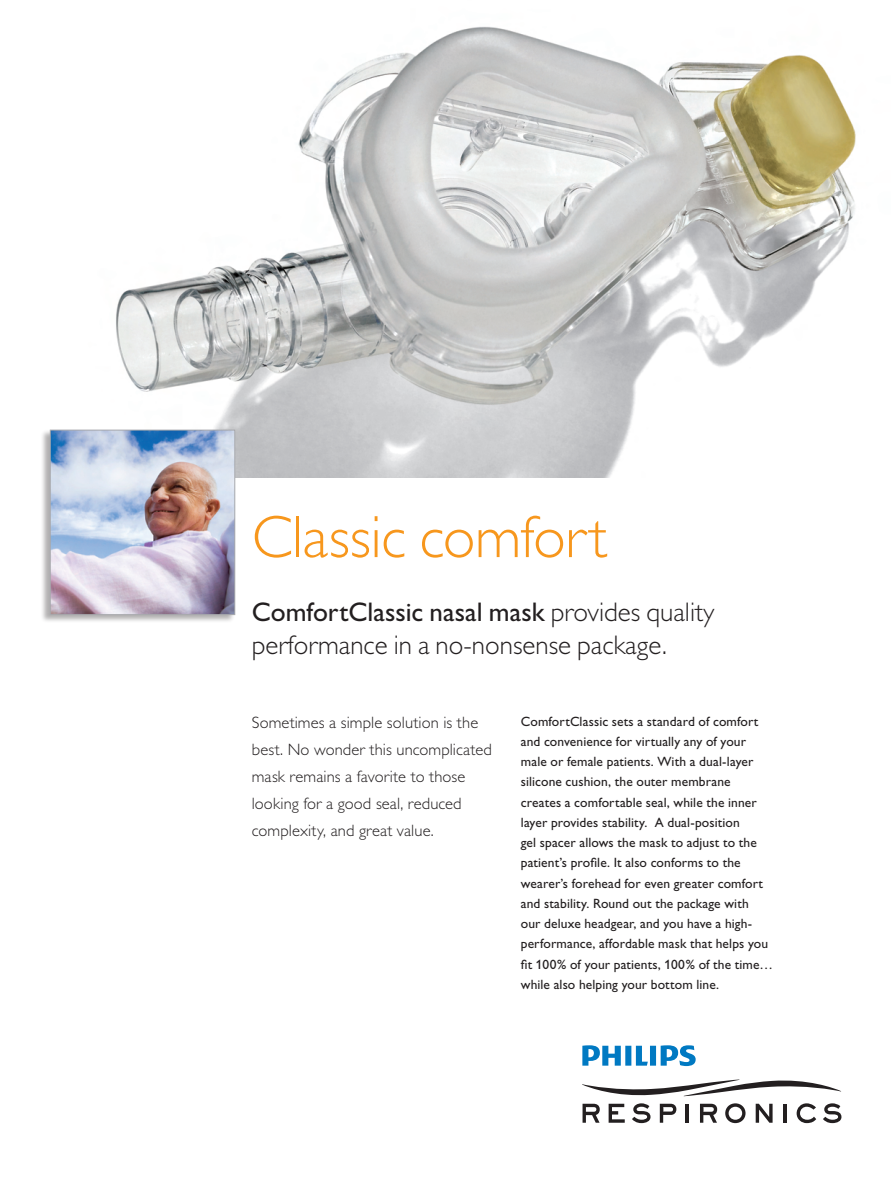
<style>
.page{position:relative;width:891px;height:1188px;background:#fff}
.page>*{position:absolute;margin:0;border:0;box-sizing:border-box;transform-origin:0 0}
._05_Headline_frontpa{font:300 60px "Gill Alt One";letter-spacing:-.01em;color:#f7971d}
._06_Sub_headline_fro{font:300 27px/33.8px "Gill Alt One";color:#231f20}
._04_introduction_tex{font:300 16.5px/27px "Gill Alt One";letter-spacing:.005em;color:#231f20}
._01_Body_Text{font:13.5px/20.2px "Gill Alt One";letter-spacing:.01em;color:#231f20}
.s1{font-weight:400}
</style>
<div class="page">
<img style="left:116px;top:26px;width:740px;height:451px">
<div style="left:41px;top:429px;width:200px;height:200px;background:#231f20;opacity:.35"></div>
<img style="left:52px;top:432px;width:181px;height:181px">
<div style="left:50px;top:430px;width:185px;height:185px;border:1px solid #a8a9ad"></div>
<svg style="left:582px;top:1045px;width:114px;height:21px"></svg>
<svg style="left:823px;top:1103px;width:18px;height:20px"></svg>
<svg style="left:797px;top:1103px;width:19px;height:20px"></svg>
<svg style="left:756px;top:1104px;width:17px;height:19px"></svg>
<svg style="left:609px;top:1104px;width:16px;height:19px"></svg>
<svg style="left:632px;top:1103px;width:19px;height:20px"></svg>
<svg style="left:660px;top:1104px;width:16px;height:19px"></svg>
<hr style="left:685px;top:1104px;width:4px;height:19px;background:#231f20">
<hr style="left:784px;top:1104px;width:3px;height:19px;background:#231f20">
<svg style="left:583px;top:1104px;width:17px;height:19px"></svg>
<svg style="left:700px;top:1104px;width:17px;height:19px"></svg>
<svg style="left:725px;top:1103px;width:21px;height:20px"></svg>
<svg style="left:582px;top:1079px;width:259px;height:18px"></svg>
<p class="_05_Headline_frontpa" style="left:252px;top:503px;width:357px">Classic comfort</p>
<p class="_06_Sub_headline_fro" style="left:252px;top:595px;width:464px"><span class="s1">ComfortClassic nasal mask</span> provides quality performance in a no-nonsense package.</p>
<p class="_04_introduction_tex" style="left:252px;top:709px;width:242px">Sometimes a simple solution is the best. No wonder this uncomplicated mask remains a favorite to those looking for a good seal, reduced complexity, and great value.</p>
<p class="_01_Body_Text" style="left:521px;top:711px;width:254px">ComfortClassic sets a standard of comfort and convenience for virtually any of your male or female patients. With a dual-layer silicone cushion, the outer membrane creates a comfortable seal, while the inner layer provides stability. A dual-position<br>gel spacer allows the mask to adjust to the patient’s profile. It also conforms to the wearer’s forehead for even greater comfort and stability. Round out the package with<br>our deluxe headgear, and you have a high&shy;performance, affordable mask that helps you fit 100% of your patients, 100% of the time… while also helping your bottom line.</p>
</div>
